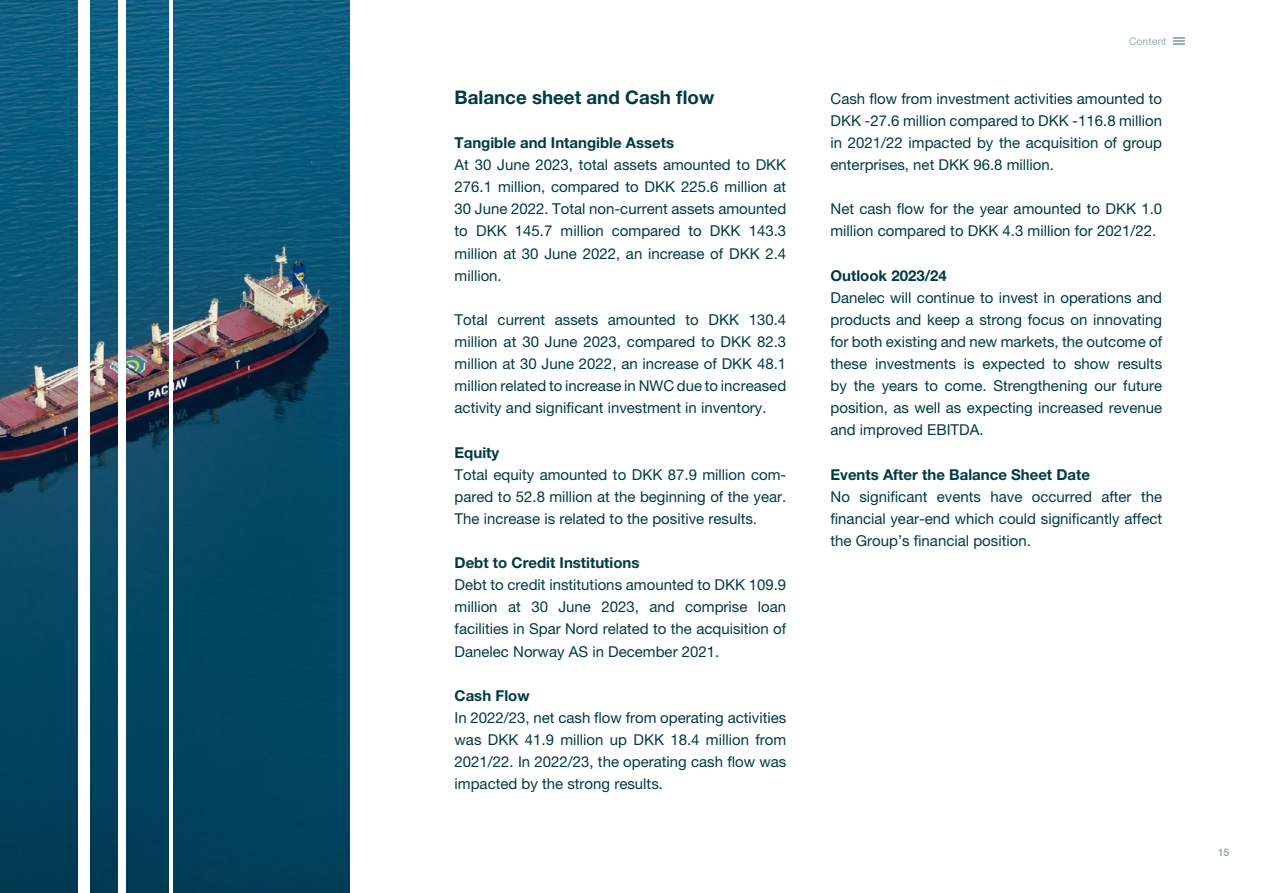
<style>
.page{position:relative;width:1263px;height:893px;background:#fff}
.page>*{position:absolute;margin:0;border:0;box-sizing:border-box;transform-origin:0 0}
.Heading_2{font:700 18.75px "Helvetica Neue LT Pro";color:#003b42}
.Body{font:15px/22px "Helvetica Neue LT Pro";color:#003b42;text-align:justify}
.Heading_3{font:700 15px "Helvetica Neue LT Pro";color:#003b42}
.t1{font:10.5px "Helvetica Neue LT Pro";color:#99b1b3}
.t2{font:700 10.5px "Helvetica Neue LT Pro";color:#99b1b3}
</style>
<div class="page">
<img style="left:0;top:0;width:350px;height:893px">
<img style="left:0;top:623px;width:1px;height:270px">
<hr style="left:169px;top:0;width:4px;height:893px;background:#fff">
<div style="left:118px;top:0;width:7px;height:893px;background:#fff"></div>
<div style="left:79px;top:0;width:11px;height:893px;background:#fff"></div>
<svg style="left:1173px;top:37px;width:11px;height:8px"></svg>
<p class="Heading_2" style="left:455px;top:85px;width:261px">Balance sheet and Cash flow</p>
<p class="Heading_3" style="left:455px;top:133px;width:221px">Tangible and Intangible Assets</p>
<p class="Body" style="left:455px;top:154px;width:333px">At 30 June 2023, total assets amounted to DKK 276.1 million, compared to DKK 225.6 million at 30 June 2022. Total non-current assets amounted to DKK 145.7 million compared to DKK 143.3 million at 30 June 2022, an increase of DKK 2.4 million.</p>
<p class="Body" style="left:455px;top:308px;width:333px">Total current assets amounted to DKK 130.4 million at 30 June 2023, compared to DKK 82.3 million at 30 June 2022, an increase of DKK 48.1 million related to increase in NWC due to increased activity and significant investment in inventory.</p>
<p class="Heading_3" style="left:455px;top:443px;width:46px">Equity</p>
<p class="Body" style="left:455px;top:463px;width:333px">Total equity amounted to DKK 87.9 million com&shy;pared to 52.8 million at the beginning of the year.<br>The increase is related to the positive results.</p>
<p class="Heading_3" style="left:455px;top:553px;width:186px">Debt to Credit Institutions</p>
<p class="Body" style="left:455px;top:574px;width:333px">Debt to credit institutions amounted to DKK 109.9 million at 30 June 2023, and comprise loan facilities in Spar Nord related to the acquisition of Danelec Norway AS in December 2021.</p>
<p class="Heading_3" style="left:455px;top:686px;width:76px">Cash Flow</p>
<p class="Body" style="left:455px;top:706px;width:333px">In 2022/23, net cash flow from operating activities was DKK 41.9 million up DKK 18.4 million from 2021/22. In 2022/23, the operating cash flow was impacted by the strong results.</p>
<p class="t1" style="left:1129px;top:35px;width:39px">Content</p>
<p class="Body" style="left:830px;top:87px;width:333px">Cash flow from investment activities amounted to DKK -27.6 million compared to DKK -116.8 million in 2021/22 impacted by the acquisition of group enterprises, net DKK 96.8 million.</p>
<p class="Body" style="left:830px;top:198px;width:333px">Net cash flow for the year amounted to DKK 1.0 million compared to DKK 4.3 million for 2021/22.</p>
<p class="Heading_3" style="left:830px;top:266px;width:118px">Outlook 2023/24</p>
<p class="Body" style="left:830px;top:286px;width:333px">Danelec will continue to invest in operations and products and keep a strong focus on innovating for both existing and new markets, the outcome of these investments is expected to show results by the years to come. Strengthening our future position, as well as expecting increased revenue and improved EBITDA.</p>
<p class="Heading_3" style="left:830px;top:465px;width:261px">Events After the Balance Sheet Date</p>
<p class="Body" style="left:830px;top:485px;width:333px">No significant events have occurred after the financial year-end which could significantly affect the Group’s financial position.</p>
<p class="t2" style="left:1218px;top:846px;width:13px">15</p>
</div>
